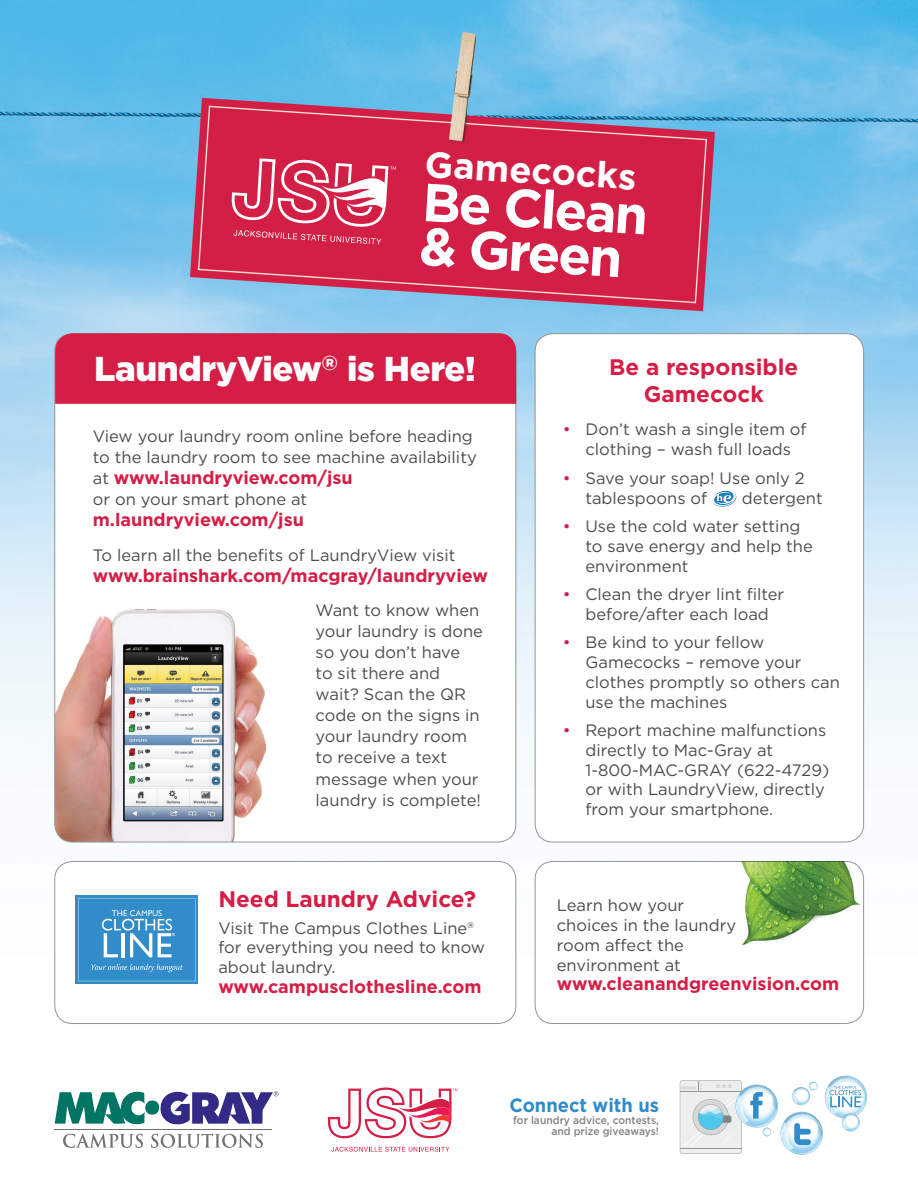
<style>
.page{position:relative;width:918px;height:1188px;background:#fff}
.page>*{position:absolute;margin:0;border:0;box-sizing:border-box;transform-origin:0 0}
.t1{font:700 53.55px/44.4px "Gotham";color:#fff}
.t2{font:700 36.3px "Gotham";color:#fff}
.t3{font:900 34.5px "Gotham";letter-spacing:-.01em;color:#fff}
.t4{font:700 22.5px/27px "Gotham";color:#d51e46;text-align:center}
.t5{font:700 19.35px "Gotham";color:#318cc9;scale:.95 1}
.t6{font:700 18px "Gotham";color:#d51e46}
.t7{font:16.5px/19.8px "Gotham";color:#4b4c4d}
.t8{font:500 10.8px/11.2px "Gotham";color:#808285;text-align:right;scale:.95 1}
.t9{font:8.7px "Myriad Pro";color:#fff}
.s1{font-weight:400;font-size:16.5px;color:#4b4c4d}
.s2{color:#d51e46}
</style>
<div class="page">
<img style="left:0;top:0;width:918px;height:955px">
<div style="left:55px;top:334px;width:461px;height:508px;background:#fff;border-radius:18px"></div>
<img style="left:55px;top:609px;width:212px;height:233px">
<div style="left:55px;top:333px;width:461px;height:71px;background:#d51e46"></div>
<div style="left:55px;top:861px;width:461px;height:163px;background:#fff;border-radius:18px"></div>
<div style="left:54px;top:861px;width:462px;height:163px;border:1px solid #939598;border-radius:18px"></div>
<hr style="left:54px;top:1129px;width:218px;height:1px;background:#717074">
<svg style="left:63px;top:1134px;width:80px;height:14px"></svg>
<svg style="left:151px;top:1134px;width:112px;height:14px"></svg>
<svg style="left:55px;top:1091px;width:224px;height:34px"></svg>
<svg style="left:680px;top:1076px;width:187px;height:79px"></svg>
<svg style="left:76px;top:895px;width:122px;height:89px"></svg>
<svg style="left:78px;top:898px;width:117px;height:83px;background:#4a9acf"></svg>
<div style="left:535px;top:334px;width:329px;height:508px;background:#fff;border-radius:18px"></div>
<div style="left:535px;top:861px;width:329px;height:163px;background:#fff;border-radius:18px"></div>
<div style="left:535px;top:861px;width:329px;height:163px;border:1px solid #939598;border-radius:18px"></div>
<img style="left:715px;top:861px;width:146px;height:84px">
<svg style="left:712px;top:490px;width:25px;height:17px"></svg>
<svg style="left:331px;top:1147px;width:119px;height:5px"></svg>
<svg style="left:328px;top:1087px;width:130px;height:51px"></svg>
<svg style="left:231px;top:158px;width:165px;height:87px"></svg>
<h2 class="t2" style="left:426px;top:141px;width:213px;rotate:3deg">Gamecocks</h2>
<h1 class="t1" style="left:424px;top:178px;width:228px;rotate:4deg">Be Clean &amp; Green</h1>
<h3 class="t3" style="left:94px;top:349px;width:384px">LaundryView<sup>®</sup> is Here!</h3>
<p class="t7" style="left:93px;top:426px;width:385px;line-height:21px">View your laundry room online before heading to the laundry room to see machine availability</p>
<p class="t6" style="left:93px;top:466px;width:261px"><span class="s1">at</span> www.laundryview.com/jsu</p>
<p class="t7" style="left:93px;top:489px;width:216px">or on your smart phone at</p>
<p class="t6" style="left:93px;top:508px;width:213px">m.laundryview.com/jsu</p>
<p class="t7" style="left:93px;top:545px;width:364px">To learn all the benefits of LaundryView visit</p>
<p class="t6" style="left:93px;top:564px;width:396px">www.brainshark.com/macgray/laundryview</p>
<p class="t7" style="left:316px;top:600px;width:169px;line-height:21px">Want to know when your laundry is done so you don’t have<br>to sit there and wait? Scan the QR code on the signs in your laundry room to receive a text message when your laundry is complete!</p>
<p class="t9" style="left:172px;top:931px;width:5px">®</p>
<h3 class="t4" style="left:218px;top:885px;width:259px">Need Laundry Advice?</h3>
<p class="t7" style="left:218px;top:917px;width:268px">Visit The Campus Clothes Line® for everything you need to know about laundry.</p>
<p class="t6" style="left:218px;top:974px;width:265px">www.campusclothesline.com</p>
<h3 class="t4" style="left:609px;top:354px;width:191px">Be a responsible<br>Gamecock</h3>
<p class="t7" style="left:563px;top:419px;width:245px;text-align:center"><span class="s2">•</span> Don’t wash a single item of clothing – wash full loads</p>
<p class="t7" style="left:585px;top:468px;width:221px;text-indent:-23px"><span class="s2">•</span> Save your soap! Use only 2 tablespoons of</p>
<p class="t7" style="left:742px;top:487px;width:82px">detergent</p>
<p class="t7" style="left:585px;top:516px;width:229px;text-indent:-23px"><span class="s2">•</span> Use the cold water setting to save energy and help the environment</p>
<p class="t7" style="left:563px;top:584px;width:223px;text-align:center"><span class="s2">•</span> Clean the dryer lint filter before/after each load</p>
<p class="t7" style="left:585px;top:632px;width:256px;text-indent:-23px"><span class="s2">•</span> Be kind to your fellow<br>Gamecocks – remove your clothes promptly so others can use the machines</p>
<p class="t7" style="left:585px;top:720px;width:245px;text-indent:-23px"><span class="s2">•</span> Report machine malfunctions directly to Mac-Gray at<br>1-800-MAC-GRAY (622-4729) or with LaundryView, directly from your smartphone.</p>
<p class="t7" style="left:557px;top:895px;width:181px">Learn how your choices in the laundry room affect the environment at</p>
<p class="t6" style="left:557px;top:972px;width:284px">www.cleanandgreenvision.com</p>
<p class="t5" style="left:509px;top:1094px;width:159px">Connect with us</p>
<p class="t8" style="left:513px;top:1114px;width:155px">for laundry advice, contests, and prize giveaways!</p>
</div>
